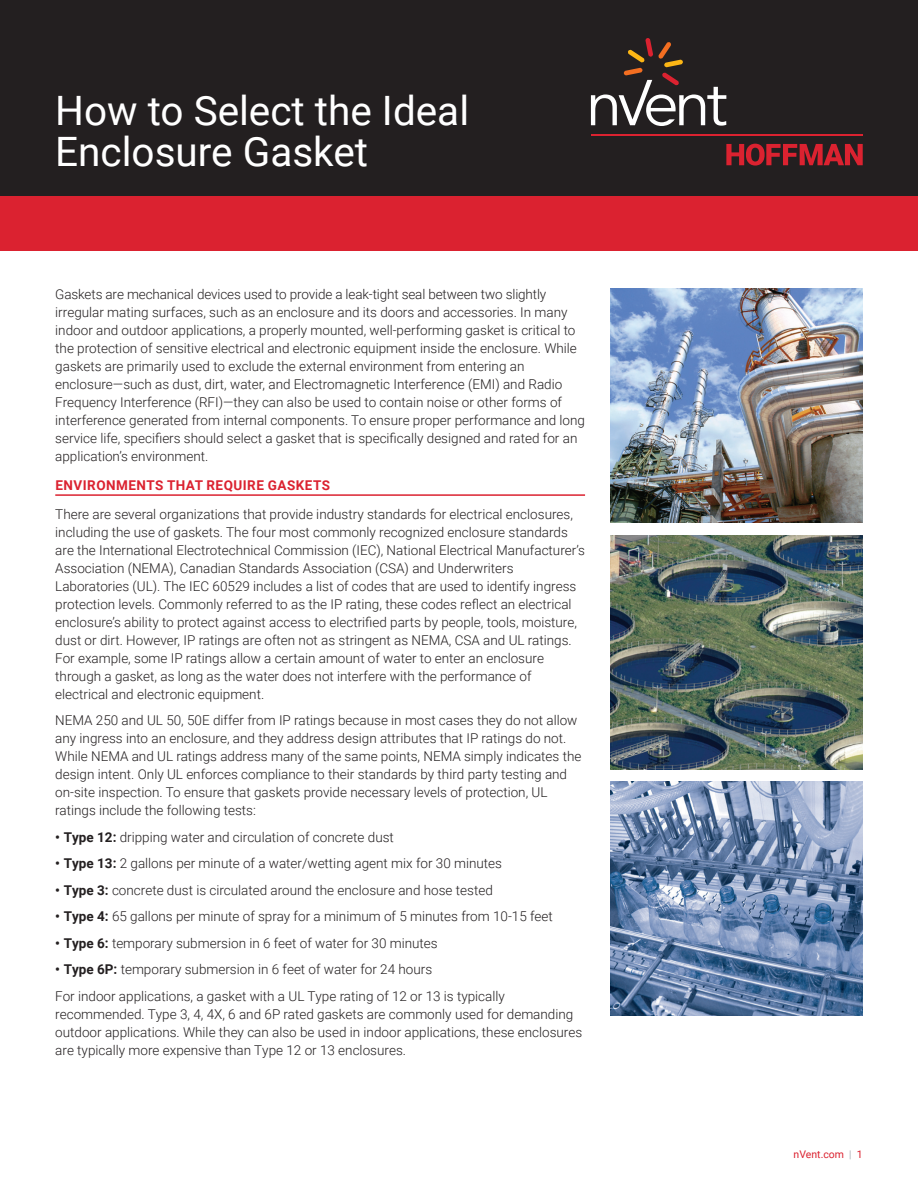
<style>
.page{position:relative;width:918px;height:1188px;background:#fff}
.page>*{position:absolute;margin:0;border:0;box-sizing:border-box;transform-origin:0 0}
.t1{font:40.5px/40.5px "Roboto";color:#fff}
.t2{font:300 13.5px/18px "Roboto";color:#231f20}
.t3{font:700 13.5px "Roboto";letter-spacing:.035em;color:#db2230}
.t4{font:10.5px "Roboto";color:#db2230}
.s1{font-weight:700}
.s2{font-weight:300;color:#8f959e}
</style>
<div class="page">
<div style="left:0;top:196px;width:918px;height:54px;background:#db2230"></div>
<div style="left:0;top:0;width:918px;height:196px;background:#231f20"></div>
<svg style="left:726px;top:144px;width:137px;height:22px"></svg>
<hr style="left:591px;top:134px;width:272px;height:2px;background:#db2230">
<svg style="left:591px;top:38px;width:135px;height:88px"></svg>
<hr style="left:55px;top:494px;width:530px;height:2px;background:#db2230">
<img style="left:611px;top:782px;width:252px;height:233px">
<img style="left:611px;top:289px;width:252px;height:234px">
<img style="left:611px;top:535px;width:252px;height:234px">
<h1 class="t1" style="left:55px;top:89px;width:415px">How to Select the Ideal<br>Enclosure Gasket</h1>
<p class="t2" style="left:55px;top:285px;width:531px">Gaskets are mechanical devices used to provide a leak-tight seal between two slightly irregular mating surfaces, such as an enclosure and its doors and accessories. In many indoor and outdoor applications, a properly mounted, well-performing gasket is critical to the protection of sensitive electrical and electronic equipment inside the enclosure. While gaskets are primarily used to exclude the external environment from entering an enclosure—such as dust, dirt, water, and Electromagnetic Interference (EMI) and Radio Frequency Interference (RFI)—they can also be used to contain noise or other forms of interference generated from internal components. To ensure proper performance and long service life, specifiers should select a gasket that is specifically designed and rated for an application’s environment.</p>
<p class="t3" style="left:56px;top:476px;width:276px">ENVIRONMENTS THAT REQUIRE GASKETS</p>
<p class="t2" style="left:55px;top:504px;width:531px">There are several organizations that provide industry standards for electrical enclosures, including the use of gaskets. The four most commonly recognized enclosure standards are the International Electrotechnical Commission (IEC), National Electrical Manufacturer’s Association (NEMA), Canadian Standards Association (CSA) and Underwriters Laboratories (UL). The IEC 60529 includes a list of codes that are used to identify ingress protection levels. Commonly referred to as the IP rating, these codes reflect an electrical enclosure’s ability to protect against access to electrified parts by people, tools, moisture, dust or dirt. However, IP ratings are often not as stringent as NEMA, CSA and UL ratings.<br>For example, some IP ratings allow a certain amount of water to enter an enclosure through a gasket, as long as the water does not interfere with the performance of electrical and electronic equipment.</p>
<p class="t2" style="left:55px;top:711px;width:528px">NEMA 250 and UL 50, 50E differ from IP ratings because in most cases they do not allow any ingress into an enclosure, and they address design attributes that IP ratings do not.<br>While NEMA and UL ratings address many of the same points, NEMA simply indicates the design intent. Only UL enforces compliance to their standards by third party testing and on-site inspection. To ensure that gaskets provide necessary levels of protection, UL ratings include the following tests:</p>
<p class="t2" style="left:55px;top:827px;width:340px"><span class="s1">• Type 12:</span> dripping water and circulation of concrete dust</p>
<p class="t2" style="left:55px;top:854px;width:448px"><span class="s1">• Type 13:</span> 2 gallons per minute of a water/wetting agent mix for 30 minutes</p>
<p class="t2" style="left:55px;top:880px;width:439px"><span class="s1">• Type 3:</span> concrete dust is circulated around the enclosure and hose tested</p>
<p class="t2" style="left:55px;top:907px;width:499px"><span class="s1">• Type 4:</span> 65 gallons per minute of spray for a minimum of 5 minutes from 10-15 feet</p>
<p class="t2" style="left:55px;top:933px;width:384px"><span class="s1">• Type 6:</span> temporary submersion in 6 feet of water for 30 minutes</p>
<p class="t2" style="left:55px;top:956px;width:451px;line-height:26.5px"><span class="s1">• Type 6P:</span> temporary submersion in 6 feet of water for 24 hours<br>For indoor applications, a gasket with a UL Type rating of 12 or 13 is typically</p>
<p class="t2" style="left:55px;top:1004px;width:529px">recommended. Type 3, 4, 4X, 6 and 6P rated gaskets are commonly used for demanding outdoor applications. While they can also be used in indoor applications, these enclosures are typically more expensive than Type 12 or 13 enclosures.</p>
<p class="t4" style="left:794px;top:1147px;width:71px">nVent.com <span class="s2">|</span> 1</p>
</div>
